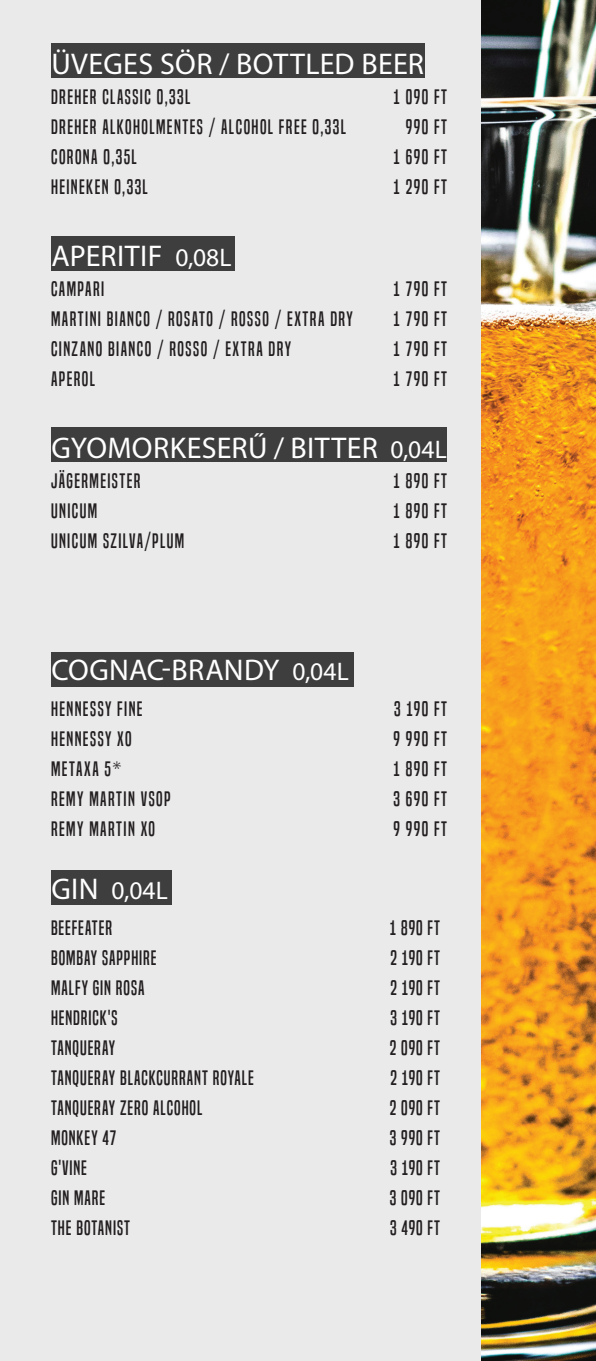
<style>
.page{position:relative;width:596px;height:1361px;background:#fff}
.page>*{position:absolute;margin:0;border:0;box-sizing:border-box;transform-origin:0 0}
.t1{font:30px "Myriad Pro";letter-spacing:.01em;color:#fff}
.t2{font:25.5px "Myriad Pro";color:#fff}
.t3{font:19.5px "Built Titling Rg";letter-spacing:.07em;color:#231f20}
.t4{font:19.5px "Built Titling Rg";letter-spacing:.05em;color:#231f20}
.t5{font:19.5px "Built Titling Rg";letter-spacing:.045em;color:#231f20}
.s1{font-size:25.5px}
.s2{font-size:30px}
</style>
<div class="page">
<div style="left:0;top:0;width:595px;height:1361px;background:#eaeaeb"></div>
<img style="left:481px;top:0;width:114px;height:1361px">
<div style="left:51px;top:43px;width:373px;height:34px;background:#3e3e3f"></div>
<div style="left:51px;top:237px;width:183px;height:34px;background:#3e3e3f"></div>
<div style="left:51px;top:427px;width:395px;height:34px;background:#3e3e3f"></div>
<div style="left:51px;top:653px;width:302px;height:34px;background:#3e3e3f"></div>
<div style="left:51px;top:870px;width:120px;height:34px;background:#3e3e3f"></div>
<h1 class="t1" style="left:51px;top:45px;width:374px">ÜVEGES SÖR / BOTTLED BEER</h1>
<p class="t3" style="left:51px;top:85px;width:141px">DREHER CLASSIC 0,33L</p>
<p class="t3" style="left:393px;top:85px;width:55px">1 090 FT</p>
<p class="t3" style="left:51px;top:115px;width:296px">DREHER ALKOHOLMENTES / ALCOHOL FREE 0,33L</p>
<p class="t3" style="left:405px;top:115px;width:43px">990 FT</p>
<p class="t3" style="left:51px;top:145px;width:87px">CORONA 0,35L</p>
<p class="t3" style="left:393px;top:145px;width:55px">1 690 FT</p>
<p class="t3" style="left:51px;top:175px;width:98px">HEINEKEN 0,33L</p>
<p class="t3" style="left:393px;top:175px;width:55px">1 290 FT</p>
<h1 class="t1" style="left:51px;top:237px;width:182px">APERITIF <span class="s1">0,08L</span></h1>
<p class="t3" style="left:51px;top:277px;width:55px">CAMPARI</p>
<p class="t3" style="left:393px;top:277px;width:55px">1 790 FT</p>
<p class="t3" style="left:51px;top:307px;width:303px">MARTINI BIANCO / ROSATO / ROSSO / EXTRA DRY</p>
<p class="t3" style="left:393px;top:307px;width:55px">1 790 FT</p>
<p class="t3" style="left:51px;top:337px;width:241px">CINZANO BIANCO / ROSSO / EXTRA DRY</p>
<p class="t3" style="left:393px;top:337px;width:55px">1 790 FT</p>
<p class="t3" style="left:51px;top:367px;width:46px">APEROL</p>
<p class="t3" style="left:393px;top:367px;width:55px">1 790 FT</p>
<h1 class="t1" style="left:51px;top:429px;width:396px">GYOMORKESERŰ / BITTER <span class="s1">0,04L</span></h1>
<p class="t3" style="left:51px;top:469px;width:91px">JÄGERMEISTER</p>
<p class="t3" style="left:393px;top:469px;width:55px">1 890 FT</p>
<p class="t3" style="left:51px;top:499px;width:48px">UNICUM</p>
<p class="t3" style="left:393px;top:499px;width:55px">1 890 FT</p>
<p class="t3" style="left:51px;top:529px;width:135px">UNICUM SZILVA/PLUM</p>
<p class="t3" style="left:393px;top:529px;width:55px">1 890 FT</p>
<h1 class="t1" style="left:51px;top:651px;width:298px">COGNAC-BRANDY <span class="s1">0,04L</span></h1>
<p class="t3" style="left:51px;top:697px;width:93px">HENNESSY FINE</p>
<p class="t3" style="left:394px;top:697px;width:54px">3 190 FT</p>
<p class="t3" style="left:51px;top:727px;width:82px">HENNESSY XO</p>
<p class="t3" style="left:393px;top:727px;width:55px">9 990 FT</p>
<p class="t3" style="left:51px;top:757px;width:72px">METAXA 5*</p>
<p class="t3" style="left:393px;top:757px;width:55px">1 890 FT</p>
<p class="t3" style="left:51px;top:787px;width:121px">REMY MARTIN VSOP</p>
<p class="t3" style="left:393px;top:787px;width:55px">3 690 FT</p>
<p class="t3" style="left:51px;top:817px;width:105px">REMY MARTIN XO</p>
<p class="t3" style="left:393px;top:817px;width:55px">9 990 FT</p>
<h2 class="t2" style="left:51px;top:874px;width:118px"><span class="s2">GIN</span> 0,04L</h2>
<p class="t5" style="left:51px;top:916px;width:62px">BEEFEATER</p>
<p class="t3" style="left:389px;top:916px;width:52px">1 890 FT</p>
<p class="t4" style="left:51px;top:946px;width:107px">BOMBAY SAPPHIRE</p>
<p class="t3" style="left:390px;top:946px;width:51px">2 190 FT</p>
<p class="t4" style="left:51px;top:976px;width:95px">MALFY GIN ROSA</p>
<p class="t3" style="left:390px;top:976px;width:51px">2 190 FT</p>
<p class="t5" style="left:51px;top:1006px;width:68px">HENDRICK'S</p>
<p class="t3" style="left:390px;top:1006px;width:51px">3 190 FT</p>
<p class="t5" style="left:51px;top:1036px;width:66px">TANQUERAY</p>
<p class="t3" style="left:389px;top:1036px;width:52px">2 090 FT</p>
<p class="t4" style="left:51px;top:1066px;width:204px">TANQUERAY BLACKCURRANT ROYALE</p>
<p class="t3" style="left:390px;top:1066px;width:51px">2 190 FT</p>
<p class="t4" style="left:51px;top:1096px;width:153px">TANQUERAY ZERO ALCOHOL</p>
<p class="t3" style="left:389px;top:1096px;width:52px">2 090 FT</p>
<p class="t4" style="left:51px;top:1126px;width:67px">MONKEY 47</p>
<p class="t3" style="left:389px;top:1126px;width:52px">3 990 FT</p>
<p class="t3" style="left:51px;top:1156px;width:37px">G'VINE</p>
<p class="t3" style="left:390px;top:1156px;width:51px">3 190 FT</p>
<p class="t3" style="left:51px;top:1186px;width:56px">GIN MARE</p>
<p class="t3" style="left:389px;top:1186px;width:52px">3 090 FT</p>
<p class="t4" style="left:51px;top:1216px;width:80px">THE BOTANIST</p>
<p class="t3" style="left:390px;top:1216px;width:51px">3 490 FT</p>
</div>
